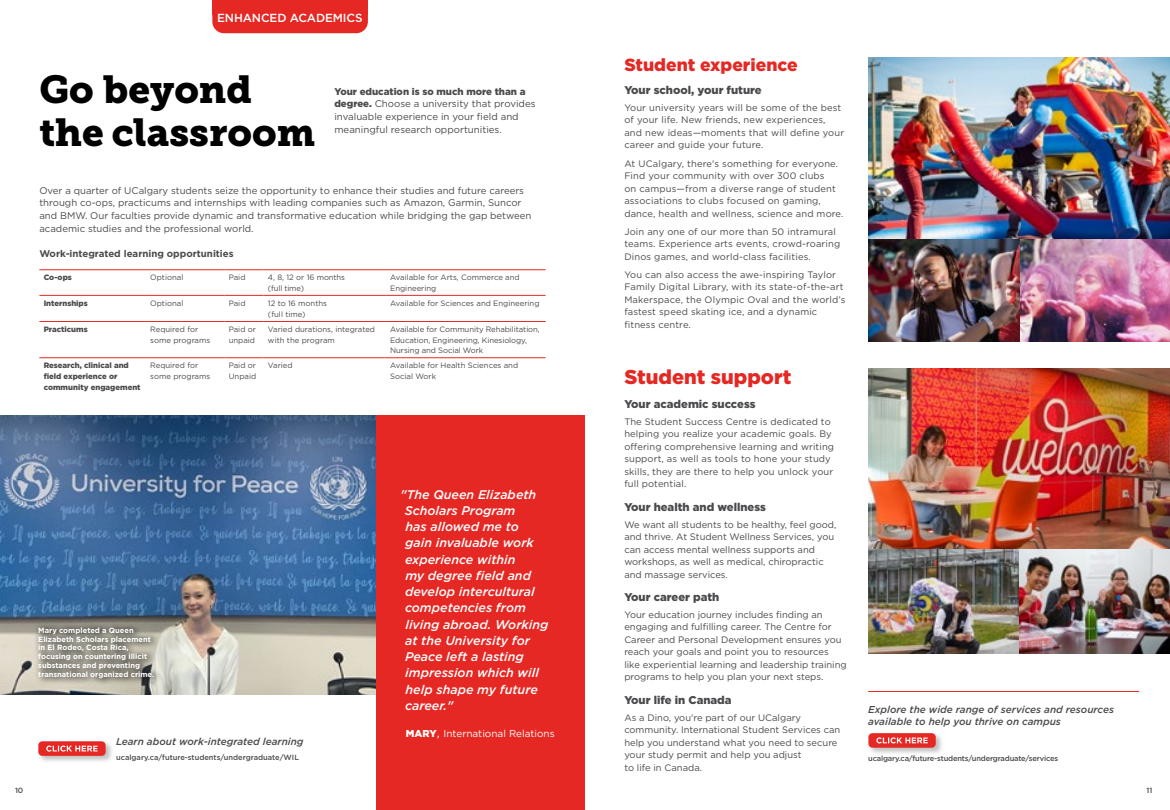
<style>
.page{position:relative;width:1170px;height:810px;background:#fff}
.page>*{position:absolute;margin:0;border:0;box-sizing:border-box;transform-origin:0 0}
.t1{font:38.75px/42.6px "Museo Slab 900";color:#000}
.t2{font:900 20px "Gotham";color:#e52823}
.t3{font:900 17.5px "Gotham";color:#e52823}
.t4{font:italic 500 12.5px/16.2px "Gotham";color:#fff}
.t5{font:500 11.75px "Gotham";letter-spacing:-.01em;color:#fff}
.t6{font:900 11.25px "Gotham";color:#4a4a4d}
.t7{font:italic 500 10px/12px "Gotham";color:#4a4a4d}
.t8{font:10px "Gotham";color:#fff}
.t9{font:9.75px/12.6px "Gotham";color:#4a4a4d}
.t10{font:700 9.75px "Gotham";color:#4a4a4d}
.t11{font:9.38px/12.5px "Gotham";color:#4a4a4d}
.t12{font:7.75px/10.6px "Gotham";color:#4a4a4d}
.t13{font:900 7.75px/10.6px "Gotham";color:#4a4a4d}
.t14{font:7.75px/10.6px "Gotham";letter-spacing:-.02em;color:#4a4a4d}
.t15{font:700 7.5px/8.8px "Gotham";color:#fff}
.t16{font:500 7.5px "Gotham";letter-spacing:-.02em;color:#4a4a4d}
.t17{font:500 7.5px "Gotham";color:#4a4a4d}
.s1{font-weight:900}
.s2{font-size:12.5px}
</style>
<div class="page">
<img style="left:0;top:416px;width:377px;height:279px">
<img style="left:868px;top:549px;width:302px;height:105px">
<img style="left:868px;top:58px;width:302px;height:284px">
<img style="left:868px;top:368px;width:302px;height:181px">
<hr style="left:868px;top:691px;width:271px;height:1px;background:#e52823">
<svg style="left:34px;top:622px;width:128px;height:64px;background:#969387"></svg>
<div style="left:377px;top:416px;width:208px;height:394px;background:#e52823"></div>
<hr style="left:39px;top:295px;width:107px;height:1px;background:#e52823">
<hr style="left:146px;top:295px;width:78px;height:1px;background:#e52823">
<hr style="left:224px;top:295px;width:40px;height:1px;background:#e52823">
<hr style="left:264px;top:295px;width:122px;height:1px;background:#e52823">
<hr style="left:386px;top:295px;width:160px;height:1px;background:#e52823">
<hr style="left:39px;top:321px;width:107px;height:1px;background:#e52823">
<hr style="left:146px;top:321px;width:78px;height:1px;background:#e52823">
<hr style="left:224px;top:321px;width:40px;height:1px;background:#e52823">
<hr style="left:264px;top:321px;width:122px;height:1px;background:#e52823">
<hr style="left:386px;top:321px;width:160px;height:1px;background:#e52823">
<hr style="left:39px;top:270px;width:107px;height:1px;background:#e52823">
<hr style="left:146px;top:270px;width:78px;height:1px;background:#e52823">
<hr style="left:224px;top:270px;width:40px;height:1px;background:#e52823">
<hr style="left:264px;top:270px;width:122px;height:1px;background:#e52823">
<hr style="left:386px;top:270px;width:160px;height:1px;background:#e52823">
<hr style="left:39px;top:357px;width:107px;height:1px;background:#e52823">
<hr style="left:146px;top:357px;width:78px;height:1px;background:#e52823">
<hr style="left:224px;top:357px;width:40px;height:1px;background:#e52823">
<hr style="left:264px;top:357px;width:122px;height:1px;background:#e52823">
<hr style="left:386px;top:357px;width:160px;height:1px;background:#e52823">
<div style="left:212px;top:0;width:156px;height:15px;background:#e52823"></div>
<div style="left:212px;top:15px;width:156px;height:18px;background:#e52823"></div>
<div style="left:38px;top:741px;width:76px;height:22px;background:#000;opacity:.25"></div>
<div style="left:38px;top:741px;width:68px;height:15px;background:#e52823;border-radius:4px"></div>
<svg style="left:46px;top:746px;width:52px;height:6px"></svg>
<div style="left:868px;top:732px;width:76px;height:23px;background:#000;opacity:.25"></div>
<div style="left:868px;top:733px;width:68px;height:15px;background:#e52823;border-radius:4px"></div>
<svg style="left:876px;top:737px;width:52px;height:6px"></svg>
<p class="t5" style="left:217px;top:10px;width:147px">ENHANCED ACADEMICS</p>
<h1 class="t1" style="left:39px;top:68px;width:277px">Go beyond the classroom</h1>
<p class="t9" style="left:334px;top:85px;width:203px"><span class="s1">Your education is so much more than a degree.</span> Choose a university that provides invaluable experience in your field and meaningful research opportunities.</p>
<p class="t9" style="left:39px;top:184px;width:494px">Over a quarter of UCalgary students seize the opportunity to enhance their studies and future careers through co-ops, practicums and internships with leading companies such as Amazon, Garmin, Suncor and BMW. Our faculties provide dynamic and transformative education while bridging the gap between academic studies and the professional world.</p>
<p class="t10" style="left:39px;top:247px;width:196px">Work-integrated learning opportunities</p>
<p class="t13" style="left:44px;top:272px;width:30px">Co-ops</p>
<p class="t12" style="left:150px;top:272px;width:35px">Optional</p>
<p class="t12" style="left:229px;top:272px;width:18px">Paid</p>
<p class="t14" style="left:268px;top:272px;width:79px">4, 8, 12 or 16 months (full time)</p>
<p class="t12" style="left:390px;top:272px;width:131px">Available for Arts, Commerce and<br>Engineering</p>
<p class="t13" style="left:44px;top:298px;width:46px">Internships</p>
<p class="t12" style="left:150px;top:298px;width:35px">Optional</p>
<p class="t12" style="left:229px;top:298px;width:18px">Paid</p>
<p class="t12" style="left:268px;top:298px;width:61px">12 to 16 months (full time)</p>
<p class="t12" style="left:390px;top:298px;width:151px">Available for Sciences and Engineering</p>
<p class="t13" style="left:44px;top:324px;width:45px">Practicums</p>
<p class="t12" style="left:150px;top:324px;width:62px">Required for some programs</p>
<p class="t12" style="left:229px;top:324px;width:29px">Paid or unpaid</p>
<p class="t12" style="left:268px;top:324px;width:109px">Varied durations, integrated with the program</p>
<p class="t12" style="left:390px;top:324px;width:151px">Available for Community Rehabilitation,<br>Education, Engineering, Kinesiology,<br>Nursing and Social Work</p>
<p class="t13" style="left:44px;top:360px;width:98px">Research, clinical and field experience or community engagement</p>
<p class="t12" style="left:150px;top:360px;width:62px">Required for some programs</p>
<p class="t12" style="left:229px;top:360px;width:29px">Paid or<br>Unpaid</p>
<p class="t12" style="left:268px;top:360px;width:26px">Varied</p>
<p class="t12" style="left:390px;top:360px;width:130px">Available for Health Sciences and<br>Social Work</p>
<p class="t15" style="left:38px;top:626px;width:117px">Mary completed a Queen<br>Elizabeth Scholars placement in El Rodeo, Costa Rica, focusing on countering illicit substances and preventing transnational organized crime.</p>
<p class="t7" style="left:116px;top:736px;width:189px">Learn about work-integrated learning</p>
<p class="t17" style="left:116px;top:752px;width:184px">ucalgary.ca/future-students/undergraduate/WIL</p>
<p class="t4" style="left:405px;top:486px;width:145px;text-indent:-4px">"The Queen Elizabeth<br>Scholars Program<br>has allowed me to<br>gain invaluable work experience within<br>my degree field and develop intercultural competencies from living abroad. Working at the University for<br>Peace left a lasting impression which will help shape my future career."</p>
<p class="t8" style="left:406px;top:727px;width:150px"><span class="s1">MARY</span><span class="s2">,</span> International Relations</p>
<h3 class="t3" style="left:624px;top:52px;width:175px">Student experience</h3>
<p class="t6" style="left:624px;top:83px;width:139px">Your school, your future</p>
<p class="t11" style="left:624px;top:101px;width:221px">Your university years will be some of the best of your life. New friends, new experiences, and new ideas—moments that will define your career and guide your future.</p>
<p class="t11" style="left:624px;top:157px;width:221px">At UCalgary, there's something for everyone.<br>Find your community with over 300 clubs<br>on campus—from a diverse range of student associations to clubs focused on gaming, dance, health and wellness, science and more.</p>
<p class="t11" style="left:624px;top:225px;width:217px">Join any one of our more than 50 intramural teams. Experience arts events, crowd-roaring<br>Dinos games, and world-class facilities.</p>
<p class="t11" style="left:624px;top:268px;width:223px">You can also access the awe-inspiring Taylor Family Digital Library, with its state-of-the-art Makerspace, the Olympic Oval and the world’s fastest speed skating ice, and a dynamic fitness centre.</p>
<h2 class="t2" style="left:624px;top:364px;width:168px">Student support</h2>
<p class="t6" style="left:624px;top:396px;width:133px">Your academic success</p>
<p class="t11" style="left:624px;top:415px;width:211px">The Student Success Centre is dedicated to helping you realize your academic goals. By offering comprehensive learning and writing support, as well as tools to hone your study skills, they are there to help you unlock your full potential.</p>
<p class="t6" style="left:624px;top:499px;width:143px">Your health and wellness</p>
<p class="t11" style="left:624px;top:518px;width:214px">We want all students to be healthy, feel good, and thrive. At Student Wellness Services, you can access mental wellness supports and workshops, as well as medical, chiropractic and massage services.</p>
<p class="t6" style="left:624px;top:590px;width:97px">Your career path</p>
<p class="t11" style="left:624px;top:608px;width:224px">Your education journey includes finding an engaging and fulfilling career. The Centre for Career and Personal Development ensures you reach your goals and point you to resources<br>like experiential learning and leadership training programs to help you plan your next steps.</p>
<p class="t6" style="left:624px;top:692px;width:109px">Your life in Canada</p>
<p class="t11" style="left:624px;top:711px;width:217px">As a Dino, you're part of our UCalgary community. International Student Services can help you understand what you need to secure your study permit and help you adjust<br>to life in Canada.</p>
<p class="t7" style="left:868px;top:703px;width:247px">Explore the wide range of services and resources available to help you thrive on campus</p>
<p class="t16" style="left:868px;top:753px;width:191px">ucalgary.ca/future-students/undergraduate/services</p>
<p class="t16" style="left:15px;top:786px;width:10px">10</p>
<p class="t16" style="left:1147px;top:786px;width:7px">11</p>
</div>
